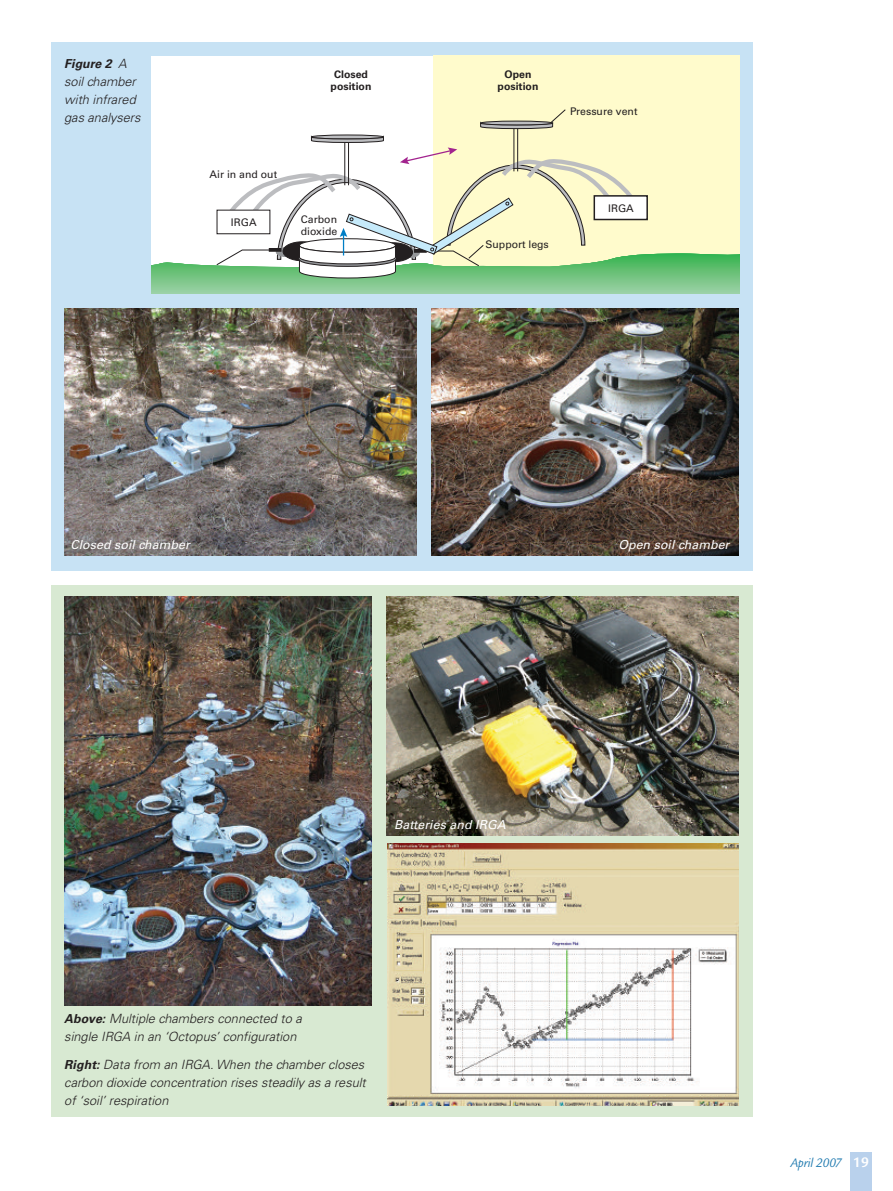
<style>
.page{position:relative;width:893px;height:1191px;background:#fff}
.page>*{position:absolute;margin:0;border:0;box-sizing:border-box;transform-origin:0 0}
.t1{font:italic 13.5px "Legacy San ITC";letter-spacing:-.005em;color:#217bb0;scale:.95 1}
.t2{font:italic 300 12.75px/18px "Univers";color:#231f20}
.t3{font:italic 12.3px "Univers";letter-spacing:.005em;color:#fff}
.t4{font:italic 700 12.3px "Univers";letter-spacing:.005em;color:#231f20}
.t5{font:10.5px/12px "Univers";color:#231f20}
.t6{font:700 10.5px/12px "Univers";color:#231f20;text-align:center}
.s1{font-weight:300;font-size:12.75px}
.s2{font-weight:700;font-size:12.3px}
.s3{font-weight:700;font-style:normal;font-size:15px;color:#fff}
</style>
<div class="page">
<div style="left:850px;top:1152px;width:22px;height:39px;background:#b9d1ec"></div>
<div style="left:51px;top:43px;width:702px;height:528px;background:#c7e2f4"></div>
<div style="left:51px;top:585px;width:702px;height:532px;background:#d8e9d2"></div>
<div style="left:151px;top:56px;width:589px;height:237px;background:#fff"></div>
<div style="left:433px;top:56px;width:307px;height:237px;background:#fffbcc"></div>
<hr style="left:151px;top:293px;width:589px;height:1px;background:#9bd2a7">
<hr style="left:151px;top:292px;width:589px;height:1px;background:#99d1a5">
<hr style="left:151px;top:291px;width:589px;height:1px;background:#97d0a2">
<hr style="left:151px;top:290px;width:589px;height:1px;background:#94cfa0">
<hr style="left:151px;top:289px;width:589px;height:1px;background:#92ce9d">
<hr style="left:151px;top:288px;width:589px;height:1px;background:#8fcd9b">
<hr style="left:151px;top:287px;width:589px;height:1px;background:#8dcd99">
<hr style="left:151px;top:286px;width:589px;height:1px;background:#8acc96">
<hr style="left:151px;top:285px;width:589px;height:1px;background:#89cb94">
<hr style="left:151px;top:284px;width:589px;height:1px;background:#87ca92">
<hr style="left:151px;top:283px;width:589px;height:1px;background:#84c990">
<hr style="left:151px;top:282px;width:589px;height:1px;background:#82c88e">
<hr style="left:151px;top:281px;width:589px;height:1px;background:#7fc78b">
<hr style="left:151px;top:280px;width:589px;height:1px;background:#7dc689">
<hr style="left:151px;top:279px;width:589px;height:1px;background:#7ac587">
<hr style="left:151px;top:278px;width:589px;height:1px;background:#78c584">
<hr style="left:151px;top:277px;width:589px;height:1px;background:#76c482">
<hr style="left:151px;top:276px;width:589px;height:1px;background:#72c380">
<hr style="left:151px;top:275px;width:589px;height:1px;background:#71c27e">
<hr style="left:151px;top:274px;width:589px;height:1px;background:#6dc27b">
<hr style="left:151px;top:273px;width:589px;height:1px;background:#6bc178">
<hr style="left:151px;top:272px;width:589px;height:1px;background:#68c076">
<hr style="left:151px;top:271px;width:589px;height:1px;background:#67bf74">
<hr style="left:151px;top:270px;width:589px;height:1px;background:#65bf72">
<hr style="left:151px;top:269px;width:589px;height:1px;background:#62be70">
<hr style="left:151px;top:268px;width:589px;height:1px;background:#5fbd6d">
<hr style="left:151px;top:267px;width:589px;height:1px;background:#5abc6b">
<hr style="left:151px;top:266px;width:589px;height:1px;background:#57bc68">
<hr style="left:151px;top:265px;width:589px;height:1px;background:#52bb66">
<hr style="left:151px;top:264px;width:589px;height:1px;background:#51ba63">
<hr style="left:151px;top:263px;width:589px;height:1px;background:#4db961">
<hr style="left:151px;top:262px;width:589px;height:1px;background:#49b95f">
<hr style="left:151px;top:261px;width:589px;height:1px;background:#47b85d">
<hr style="left:151px;top:260px;width:589px;height:1px;background:#43b75b">
<hr style="left:151px;top:259px;width:589px;height:1px;background:#41b759">
<hr style="left:151px;top:258px;width:589px;height:1px;background:#3db657">
<hr style="left:151px;top:257px;width:589px;height:1px;background:#3ab556">
<hr style="left:151px;top:256px;width:589px;height:1px;background:#36b554">
<hr style="left:151px;top:255px;width:589px;height:1px;background:#33b452">
<hr style="left:151px;top:254px;width:589px;height:1px;background:#30b451">
<hr style="left:151px;top:253px;width:589px;height:1px;background:#2eb350">
<div style="left:311px;top:135px;width:73px;height:4px;border:1px solid #231f20;border-radius:50%"></div>
<div style="left:513px;top:125px;width:5px;height:47px;border:1px solid #231f20"></div>
<div style="left:594px;top:196px;width:53px;height:23px;background:#fff"></div>
<div style="left:594px;top:195px;width:54px;height:25px;border:2px solid #231f20"></div>
<svg style="left:480px;top:109px;width:86px;height:20px"></svg>
<svg style="left:216px;top:136px;width:421px;height:143px"></svg>
<img style="left:64px;top:308px;width:352px;height:247px">
<img style="left:431px;top:308px;width:308px;height:247px">
<img style="left:64px;top:597px;width:307px;height:408px">
<img style="left:387px;top:597px;width:352px;height:238px">
<img style="left:388px;top:843px;width:351px;height:263px">
<p class="t4" style="left:64px;top:59px;width:64px">Figure 2 <span class="s1">A</span></p>
<p class="t2" style="left:64px;top:74px;width:78px">soil chamber with infrared gas analysers</p>
<p class="t6" style="left:331px;top:70px;width:42px">Closed position</p>
<p class="t5" style="left:209px;top:170px;width:69px">Air in and out</p>
<p class="t5" style="left:231px;top:217px;width:27px">IRGA</p>
<p class="t5" style="left:301px;top:214px;width:38px">Carbon dioxide</p>
<p class="t6" style="left:498px;top:70px;width:42px">Open position</p>
<p class="t5" style="left:570px;top:107px;width:69px">Pressure vent</p>
<p class="t5" style="left:485px;top:239px;width:65px">Support legs</p>
<p class="t5" style="left:608px;top:203px;width:27px">IRGA</p>
<p class="t3" style="left:70px;top:540px;width:121px">Closed soil chamber</p>
<p class="t3" style="left:394px;top:820px;width:113px">Batteries and IRGA</p>
<p class="t2" style="left:64px;top:1010px;width:239px"><span class="s2">Above:</span> Multiple chambers connected to a single IRGA in an ‘Octopus’ configuration</p>
<p class="t2" style="left:64px;top:1057px;width:303px;text-align:justify"><span class="s2">Right:</span> Data from an IRGA. When the chamber closes carbon dioxide concentration rises steadily as a result of ‘soil’ respiration</p>
<p class="t3" style="left:618px;top:540px;width:113px">Open soil chamber</p>
<p class="t1" style="left:790px;top:1154px;width:84px">April 2007 <span class="s3">19</span></p>
</div>
